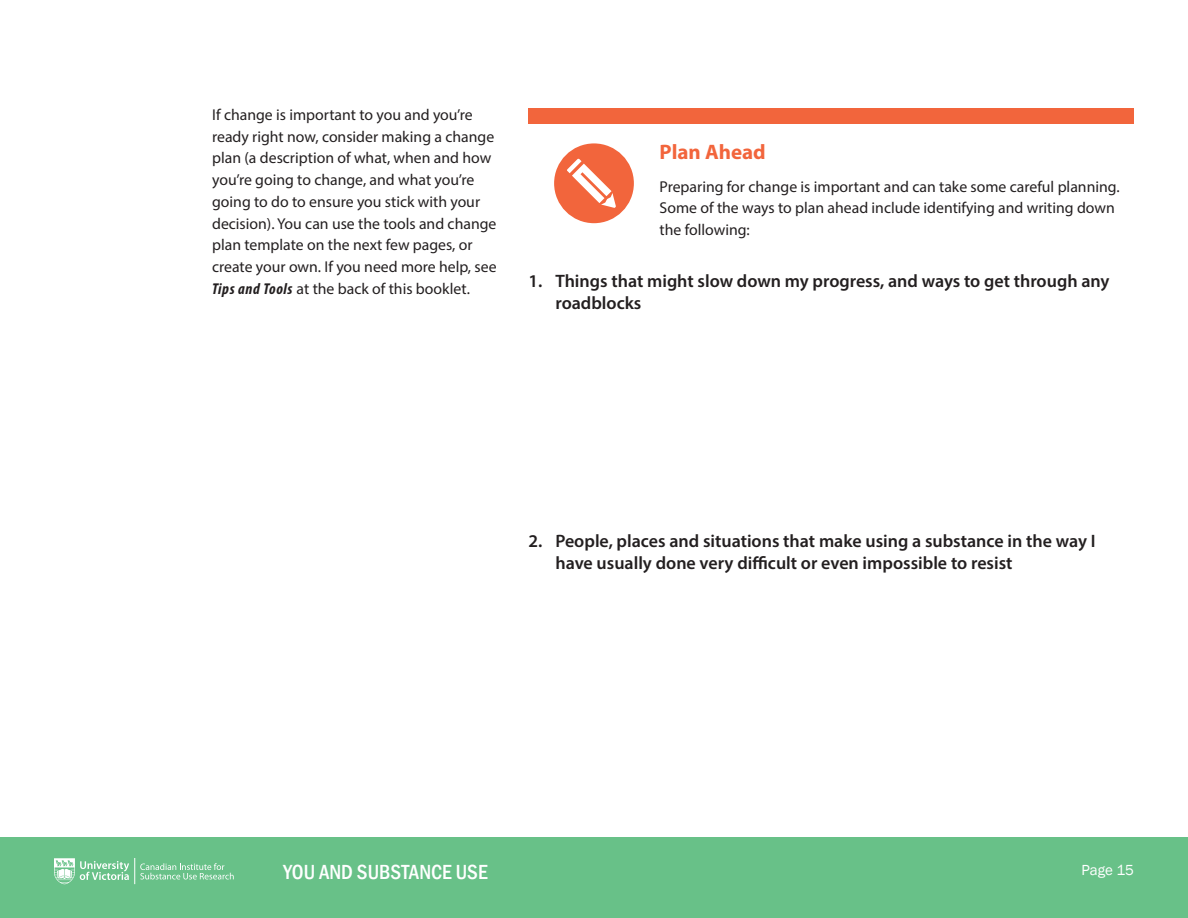
<style>
.page{position:relative;width:1188px;height:918px;background:#fff}
.page>*{position:absolute;margin:0;border:0;box-sizing:border-box;transform-origin:0 0}
.t1{font:500 condensed 21px "Franklin Gothic";color:#fff}
.EXERCISES_-_intro_se{font:700 21px "Myriad Pro";color:#f2653c}
.t2{font:600 18px/21.8px "Myriad Pro";color:#231f20}
.BODY_TEXT{font:15.75px/21.8px "Myriad Pro";color:#231f20}
.t3{font:15px "Franklin Gothic";color:#fff}
.s1{font-weight:700;font-style:italic;font-stretch:condensed}
</style>
<div class="page">
<div style="left:0;top:837px;width:1188px;height:81px;background:#68c188"></div>
<svg style="left:54px;top:858px;width:180px;height:26px"></svg>
<div style="left:554px;top:143px;width:80px;height:80px;background:#f2653c;border-radius:50%"></div>
<svg style="left:567px;top:159px;width:49px;height:49px"></svg>
<div style="left:528px;top:108px;width:606px;height:16px;background:#f2653c"></div>
<p class="BODY_TEXT" style="left:212px;top:103px;width:286px">If change is important to you and you’re ready right now, consider making a change plan (a description of what, when and how you’re going to change, and what you’re going to do to ensure you stick with your decision). You can use the tools and change plan template on the next few pages, or create your own. If you need more help, see <span class="s1">Tips and Tools</span> at the back of this booklet.</p>
<p class="EXERCISES_-_intro_se" style="left:660px;top:138px;width:108px">Plan Ahead</p>
<p class="BODY_TEXT" style="left:660px;top:175px;width:462px">Preparing for change is important and can take some careful planning.<br>Some of the ways to plan ahead include identifying and writing down the following:</p>
<p class="t2" style="left:555px;top:270px;width:556px;text-indent:-27px">1. Things that might slow down my progress, and ways to get through any roadblocks</p>
<p class="t2" style="left:555px;top:529px;width:542px;text-indent:-27px">2. People, places and situations that make using a substance in the way I have usually done very difficult or even impossible to resist</p>
<h1 class="t1" style="left:284px;top:858px;width:206px">YOU AND SUBSTANCE USE</h1>
<p class="t3" style="left:1081px;top:860px;width:54px">Page 15</p>
</div>
